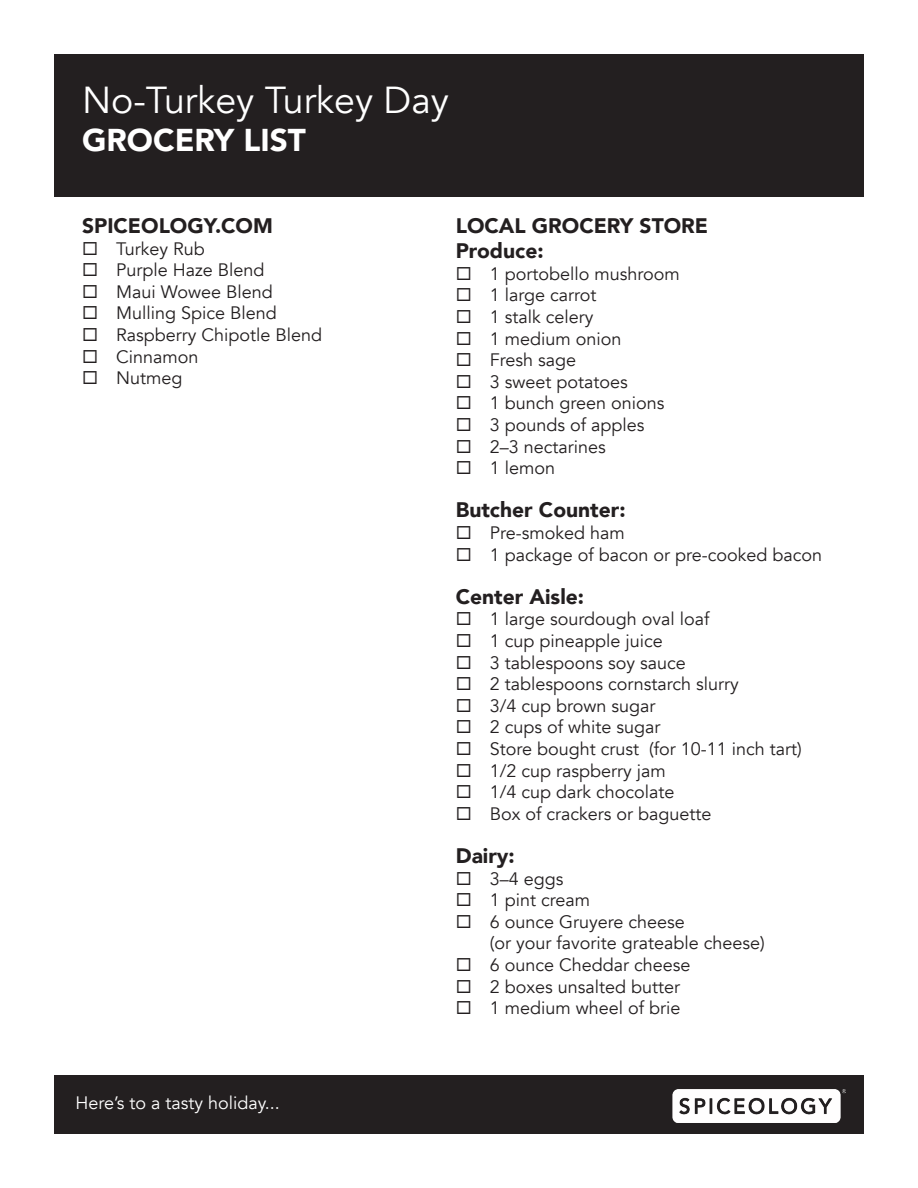
<style>
.page{position:relative;width:918px;height:1188px;background:#fff}
.page>*{position:absolute;margin:0;border:0;box-sizing:border-box;transform-origin:0 0}
.t1{font:37.5px "Avenir";color:#fff}
.t2{font:900 31.5px "Avenir";color:#fff}
.t3{font:900 21px "Avenir";color:#231f20}
.t4{font:18px/21.6px "Avenir";color:#231f20}
.t5{font:18px "Avenir";color:#fff}
</style>
<div class="page">
<div style="left:54px;top:54px;width:810px;height:143px;background:#231f20"></div>
<div style="left:54px;top:1076px;width:810px;height:58px;background:#231f20"></div>
<img style="left:672px;top:1089px;width:174px;height:33px">
<p class="t1" style="left:82px;top:78px;width:368px">No-Turkey Turkey Day</p>
<p class="t2" style="left:82px;top:113px;width:225px">GROCERY LIST</p>
<p class="t3" style="left:82px;top:208px;width:192px">SPICEOLOGY.COM</p>
<p class="t4" style="left:82px;top:238px;width:124px">◻ Turkey Rub</p>
<p class="t4" style="left:82px;top:260px;width:184px">◻ Purple Haze Blend</p>
<p class="t4" style="left:82px;top:281px;width:192px">◻ Maui Wowee Blend</p>
<p class="t4" style="left:82px;top:303px;width:196px">◻ Mulling Spice Blend</p>
<p class="t4" style="left:82px;top:324px;width:242px">◻ Raspberry Chipotle Blend</p>
<p class="t4" style="left:82px;top:346px;width:118px">◻ Cinnamon</p>
<p class="t4" style="left:82px;top:368px;width:102px">◻ Nutmeg</p>
<p class="t3" style="left:456px;top:208px;width:254px">LOCAL GROCERY STORE</p>
<p class="t3" style="left:456px;top:233px;width:89px">Produce:</p>
<p class="t4" style="left:456px;top:263px;width:226px">◻ 1 portobello mushroom</p>
<p class="t4" style="left:456px;top:285px;width:142px">◻ 1 large carrot</p>
<p class="t4" style="left:456px;top:306px;width:139px">◻ 1 stalk celery</p>
<p class="t4" style="left:456px;top:328px;width:167px">◻ 1 medium onion</p>
<p class="t4" style="left:456px;top:350px;width:122px">◻ Fresh sage</p>
<p class="t4" style="left:456px;top:371px;width:174px">◻ 3 sweet potatoes</p>
<p class="t4" style="left:456px;top:393px;width:210px">◻ 1 bunch green onions</p>
<p class="t4" style="left:456px;top:414px;width:190px">◻ 3 pounds of apples</p>
<p class="t4" style="left:456px;top:436px;width:152px">◻ 2–3 nectarines</p>
<p class="t4" style="left:456px;top:458px;width:101px">◻ 1 lemon</p>
<p class="t3" style="left:456px;top:492px;width:171px">Butcher Counter:</p>
<p class="t4" style="left:456px;top:522px;width:171px">◻ Pre-smoked ham</p>
<p class="t4" style="left:456px;top:544px;width:368px">◻ 1 package of bacon or pre-cooked bacon</p>
<p class="t3" style="left:456px;top:578px;width:130px">Center Aisle:</p>
<p class="t4" style="left:456px;top:609px;width:255px">◻ 1 large sourdough oval loaf</p>
<p class="t4" style="left:456px;top:630px;width:209px">◻ 1 cup pineapple juice</p>
<p class="t4" style="left:456px;top:652px;width:232px">◻ 3 tablespoons soy sauce</p>
<p class="t4" style="left:456px;top:674px;width:284px">◻ 2 tablespoons cornstarch slurry</p>
<p class="t4" style="left:456px;top:695px;width:201px">◻ 3/4 cup brown sugar</p>
<p class="t4" style="left:456px;top:717px;width:206px">◻ 2 cups of white sugar</p>
<p class="t4" style="left:456px;top:738px;width:347px">◻ Store bought crust (for 10-11 inch tart)</p>
<p class="t4" style="left:456px;top:760px;width:212px">◻ 1/2 cup raspberry jam</p>
<p class="t4" style="left:456px;top:782px;width:220px">◻ 1/4 cup dark chocolate</p>
<p class="t4" style="left:456px;top:803px;width:257px">◻ Box of crackers or baguette</p>
<p class="t3" style="left:456px;top:838px;width:61px">Dairy:</p>
<p class="t4" style="left:456px;top:868px;width:109px">◻ 3–4 eggs</p>
<p class="t4" style="left:456px;top:890px;width:136px">◻ 1 pint cream</p>
<p class="t4" style="left:490px;top:911px;width:277px;text-indent:-34px">◻ 6 ounce Gruyere cheese<br>(or your favorite grateable cheese)</p>
<p class="t4" style="left:456px;top:954px;width:236px">◻ 6 ounce Cheddar cheese</p>
<p class="t4" style="left:456px;top:976px;width:226px">◻ 2 boxes unsalted butter</p>
<p class="t4" style="left:456px;top:998px;width:226px">◻ 1 medium wheel of brie</p>
<p class="t5" style="left:76px;top:1092px;width:206px">Here’s to a tasty holiday...</p>
</div>
